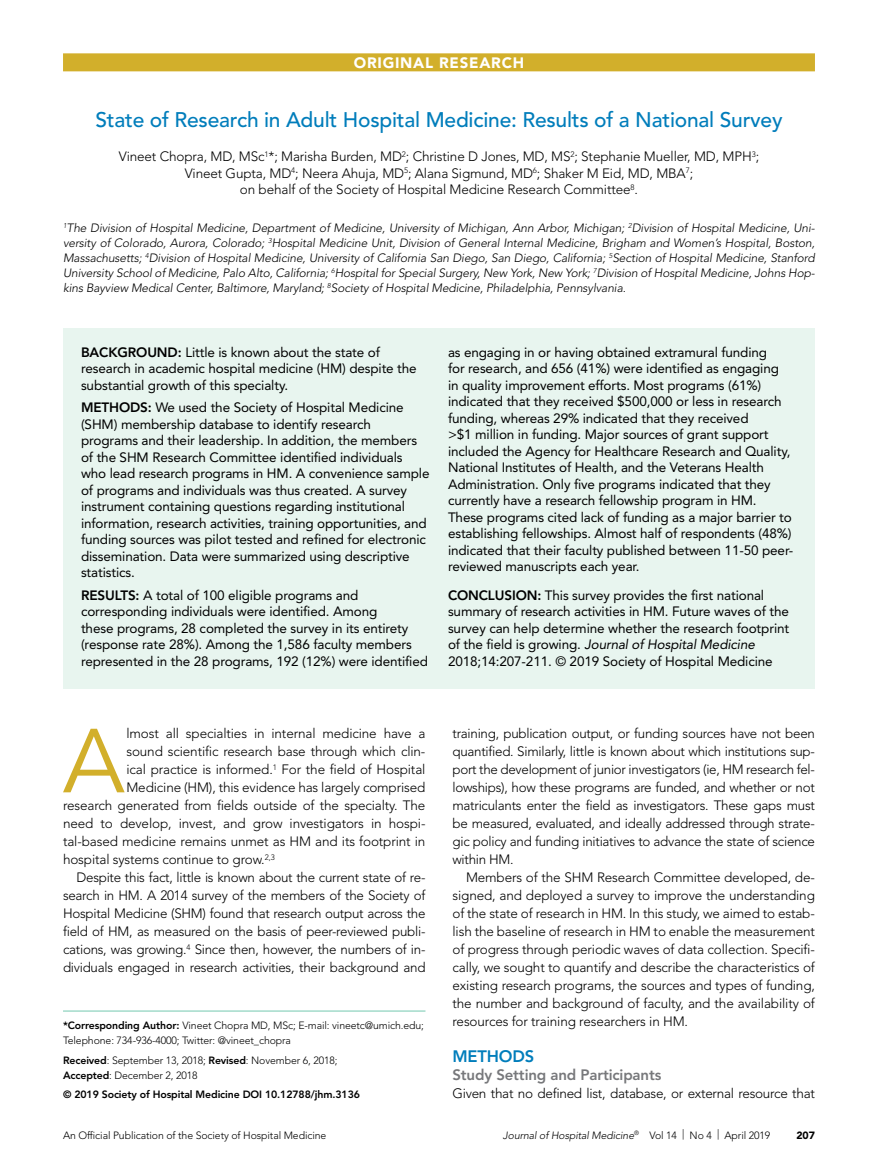
<style>
.page{position:relative;width:878px;height:1175px;background:#fff}
.page>*{position:absolute;margin:0;border:0;box-sizing:border-box;transform-origin:0 0}
.t1{font:89.7px "Avenir LT Std";color:#d2af2b}
.t2{font:500 21px "Avenir LT Std";letter-spacing:-.01em;color:#007dbb}
.t3{font:800 16.5px "Avenir LT Std";letter-spacing:-.01em;color:#007dbb}
.t4{font:800 15px "Avenir LT Std";letter-spacing:-.01em;color:#77787b}
.t5{font:900 15px "Avenir LT Std";letter-spacing:.05em;color:#fff}
.t6{font:300 13.5px/18px "Avenir LT Std";letter-spacing:-.01em;color:#000;text-align:justify}
.t7{font:13.5px/16.5px "Avenir LT Std";letter-spacing:-.01em;color:#000}
.t8{font:italic 300 12px/15px "Avenir LT Std";letter-spacing:-.01em;color:#000;text-align:justify}
.t9{font:300 10.5px/15px "Avenir LT Std";letter-spacing:-.01em;color:#000}
.t10{font:800 10.5px "Avenir LT Std";letter-spacing:-.01em;color:#000}
.t11{font:italic 300 10.5px "Avenir LT Std";letter-spacing:-.01em;color:#000}
.t12{font:900 10.5px "Avenir LT Std";color:#000}
.s1{font-weight:800}
.s2{font-style:italic}
.s3{font-style:normal}
</style>
<div class="page">
<div style="left:63px;top:53px;width:751px;height:18px;background:#d2af2b"></div>
<hr style="left:63px;top:1010px;width:362px;height:1px;background:#73c8af">
<div style="left:63px;top:328px;width:751px;height:360px;background:#e8f5ef"></div>
<p class="t5" style="left:354px;top:54px;width:172px">ORIGINAL RESEARCH</p>
<h2 class="t2" style="left:95px;top:107px;width:688px">State of Research in Adult Hospital Medicine: Results of a National Survey</h2>
<p class="t6" style="left:119px;top:148px;width:642px;line-height:16.5px;text-align:center">Vineet Chopra, MD, MSc<sup>1</sup>*; Marisha Burden, MD<sup>2</sup>; Christine D Jones, MD, MS<sup>2</sup>; Stephanie Mueller, MD, MPH<sup>3</sup>;<br>Vineet Gupta, MD<sup>4</sup>; Neera Ahuja, MD<sup>5</sup>; Alana Sigmund, MD<sup>6</sup>; Shaker M Eid, MD, MBA<sup>7</sup>;<br>on behalf of the Society of Hospital Medicine Research Committee<sup>8</sup>.</p>
<p class="t8" style="left:63px;top:220px;width:753px"><sup>1</sup>The Division of Hospital Medicine, Department of Medicine, University of Michigan, Ann Arbor, Michigan; <sup>2</sup>Division of Hospital Medicine, Uni&shy;versity of Colorado, Aurora, Colorado; <sup>3</sup>Hospital Medicine Unit, Division of General Internal Medicine, Brigham and Women’s Hospital, Boston, Massachusetts; <sup>4</sup>Division of Hospital Medicine, University of California San Diego, San Diego, California; <sup>5</sup>Section of Hospital Medicine, Stanford University School of Medicine, Palo Alto, California; <sup>6</sup>Hospital for Special Surgery, New York, New York; <sup>7</sup>Division of Hospital Medicine, Johns Hop&shy;kins Bayview Medical Center, Baltimore, Maryland; <sup>8</sup>Society of Hospital Medicine, Philadelphia, Pennsylvania.</p>
<p class="t7" style="left:81px;top:344px;width:337px"><span class="s1">BACKGROUND:</span> Little is known about the state of research in academic hospital medicine (HM) despite the substantial growth of this specialty.</p>
<p class="t7" style="left:81px;top:399px;width:350px"><span class="s1">METHODS:</span> We used the Society of Hospital Medicine (SHM) membership database to identify research programs and their leadership. In addition, the members of the SHM Research Committee identified individuals who lead research programs in HM. A convenience sample of programs and individuals was thus created. A survey instrument containing questions regarding institutional information, research activities, training opportunities, and funding sources was pilot tested and refined for electronic dissemination. Data were summarized using descriptive statistics.</p>
<p class="t7" style="left:81px;top:587px;width:348px"><span class="s1">RESULTS:</span> A total of 100 eligible programs and corresponding individuals were identified. Among<br>these programs, 28 completed the survey in its entirety (response rate 28%). Among the 1,586 faculty members represented in the 28 programs, 192 (12%) were identified</p>
<p class="t7" style="left:448px;top:344px;width:347px">as engaging in or having obtained extramural funding<br>for research, and 656 (41%) were identified as engaging<br>in quality improvement efforts. Most programs (61%) indicated that they received $500,000 or less in research funding, whereas 29% indicated that they received<br>&gt;$1 million in funding. Major sources of grant support included the Agency for Healthcare Research and Quality, National Institutes of Health, and the Veterans Health Administration. Only five programs indicated that they currently have a research fellowship program in HM.<br>These programs cited lack of funding as a major barrier to establishing fellowships. Almost half of respondents (48%) indicated that their faculty published between 11-50 peer&shy;reviewed manuscripts each year.</p>
<p class="t7" style="left:448px;top:587px;width:343px"><span class="s1">CONCLUSION:</span> This survey provides the first national summary of research activities in HM. Future waves of the survey can help determine whether the research footprint of the field is growing. <span class="s2">Journal of Hospital Medicine </span>2018;14:207-211. © 2019 Society of Hospital Medicine</p>
<h1 class="t1" style="left:63px;top:709px;width:63px">A</h1>
<p class="t6" style="left:126px;top:724px;width:300px">lmost all specialties in internal medicine have a</p>
<p class="t6" style="left:126px;top:742px;width:300px">sound scientific research base through which clin-</p>
<p class="t6" style="left:126px;top:760px;width:300px">ical practice is informed.<sup>1</sup> For the field of Hospital</p>
<p class="t6" style="left:126px;top:778px;width:300px">Medicine (HM), this evidence has largely comprised</p>
<p class="t6" style="left:63px;top:796px;width:364px">research generated from fields outside of the specialty. The</p>
<p class="t6" style="left:63px;top:814px;width:364px">need to develop, invest, and grow investigators in hospi-</p>
<p class="t6" style="left:63px;top:832px;width:364px">tal-based medicine remains unmet as HM and its footprint in</p>
<p class="t6" style="left:63px;top:850px;width:213px">hospital systems continue to grow.<sup>2,3</sup></p>
<p class="t6" style="left:76px;top:868px;width:350px">Despite this fact, little is known about the current state of re-</p>
<p class="t6" style="left:63px;top:886px;width:364px">search in HM. A 2014 survey of the members of the Society of</p>
<p class="t6" style="left:63px;top:904px;width:364px">Hospital Medicine (SHM) found that research output across the</p>
<p class="t6" style="left:63px;top:922px;width:364px">field of HM, as measured on the basis of peer-reviewed publi-</p>
<p class="t6" style="left:63px;top:940px;width:364px">cations, was growing.<sup>4</sup> Since then, however, the numbers of in-</p>
<p class="t6" style="left:63px;top:958px;width:364px">dividuals engaged in research activities, their background and</p>
<p class="t9" style="left:63px;top:1018px;width:362px"><span class="s1">*Corresponding Author:</span> Vineet Chopra MD, MSc; E-mail: vineetc@umich.edu;<br>Telephone: 734-936-4000; Twitter: @vineet_chopra</p>
<p class="t9" style="left:63px;top:1052px;width:276px"><span class="s1">Received</span>: September 13, 2018; <span class="s1">Revised</span>: November 6, 2018;<br><span class="s1">Accepted</span>: December 2, 2018</p>
<p class="t10" style="left:63px;top:1088px;width:298px">© 2019 Society of Hospital Medicine DOI 10.12788/jhm.3136</p>
<p class="t6" style="left:452px;top:724px;width:364px">training, publication output, or funding sources have not been quantified. Similarly, little is known about which institutions sup&shy;port the development of junior investigators (ie, HM research fel&shy;lowships), how these programs are funded, and whether or not matriculants enter the field as investigators. These gaps must be measured, evaluated, and ideally addressed through strate&shy;gic policy and funding initiatives to advance the state of science within HM.</p>
<p class="t6" style="left:452px;top:868px;width:364px;text-indent:14px">Members of the SHM Research Committee developed, de&shy;signed, and deployed a survey to improve the understanding of the state of research in HM. In this study, we aimed to estab&shy;lish the baseline of research in HM to enable the measurement of progress through periodic waves of data collection. Specifi&shy;cally, we sought to quantify and describe the characteristics of existing research programs, the sources and types of funding, the number and background of faculty, and the availability of resources for training researchers in HM.</p>
<p class="t3" style="left:452px;top:1047px;width:83px">METHODS</p>
<p class="t4" style="left:452px;top:1066px;width:210px">Study Setting and Participants</p>
<p class="t6" style="left:452px;top:1084px;width:364px">Given that no defined list, database, or external resource that</p>
<p class="t9" style="left:63px;top:1127px;width:265px">An Official Publication of the Society of Hospital Medicine</p>
<p class="t11" style="left:503px;top:1129px;width:269px">Journal of Hospital Medicine<sup>®</sup> <span class="s3">Vol 14 | No 4 | April 2019</span></p>
<p class="t12" style="left:796px;top:1128px;width:20px">207</p>
</div>
